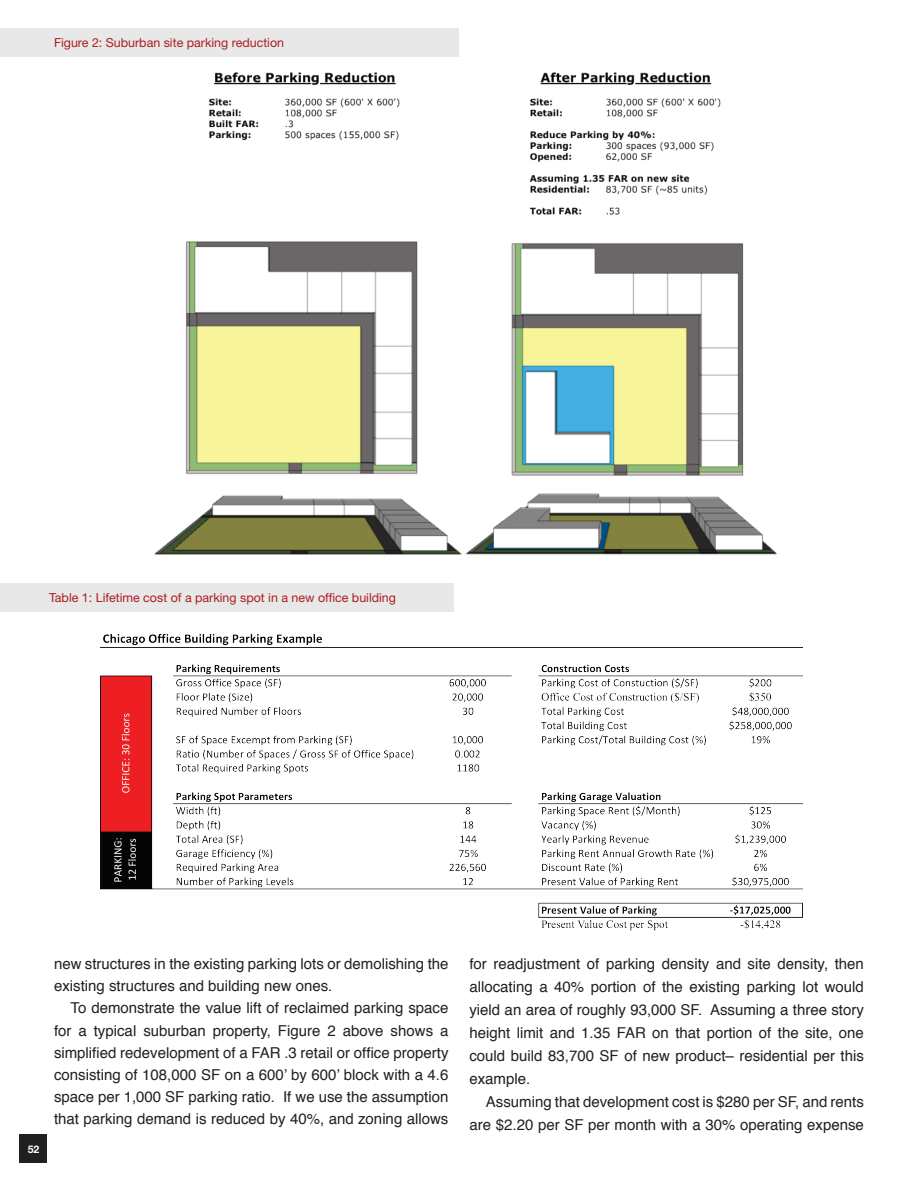
<style>
.page{position:relative;width:918px;height:1188px;background:#fff}
.page>*{position:absolute;margin:0;border:0;box-sizing:border-box;transform-origin:0 0}
.t1{font:15px/22.2px "Helvetica";color:#1f2020;text-align:justify}
.t2{font:12.45px "Helvetica Neue LT Std";color:#ad1f22}
.t3{font:700 10.5px "Helvetica Neue LT Std";color:#fff}
</style>
<div class="page">
<div style="left:20px;top:1134px;width:27px;height:28px;background:#1f2020"></div>
<img style="left:154px;top:72px;width:623px;height:483px">
<img style="left:101px;top:633px;width:701px;height:298px">
<div style="left:0;top:28px;width:459px;height:28px;background:#e8e8e8"></div>
<div style="left:0;top:584px;width:454px;height:28px;background:#e8e8e8"></div>
<p class="t2" style="left:54px;top:35px;width:232px">Figure 2: Suburban site parking reduction</p>
<p class="t2" style="left:49px;top:590px;width:348px">Table 1: Lifetime cost of a parking spot in a new office building</p>
<p class="t3" style="left:28px;top:1142px;width:13px">52</p>
<p class="t1" style="left:54px;top:954px;width:396px">new structures in the existing parking lots or demolishing the existing structures and building new ones.</p>
<p class="t1" style="left:54px;top:998px;width:396px;text-indent:16px">To demonstrate the value lift of reclaimed parking space for a typical suburban property, Figure 2 above shows a simplified redevelopment of a FAR .3 retail or office property consisting of 108,000 SF on a 600’ by 600’ block with a 4.6 space per 1,000 SF parking ratio. If we use the assumption that parking demand is reduced by 40%, and zoning allows</p>
<p class="t1" style="left:469px;top:953px;width:396px;line-height:23px">for readjustment of parking density and site density, then allocating a 40% portion of the existing parking lot would yield an area of roughly 93,000 SF. Assuming a three story height limit and 1.35 FAR on that portion of the site, one could build 83,700 SF of new product– residential per this example.</p>
<p class="t1" style="left:469px;top:1091px;width:396px;line-height:23px;text-align:right">Assuming that development cost is $280 per SF, and rents are $2.20 per SF per month with a 30% operating expense</p>
</div>
